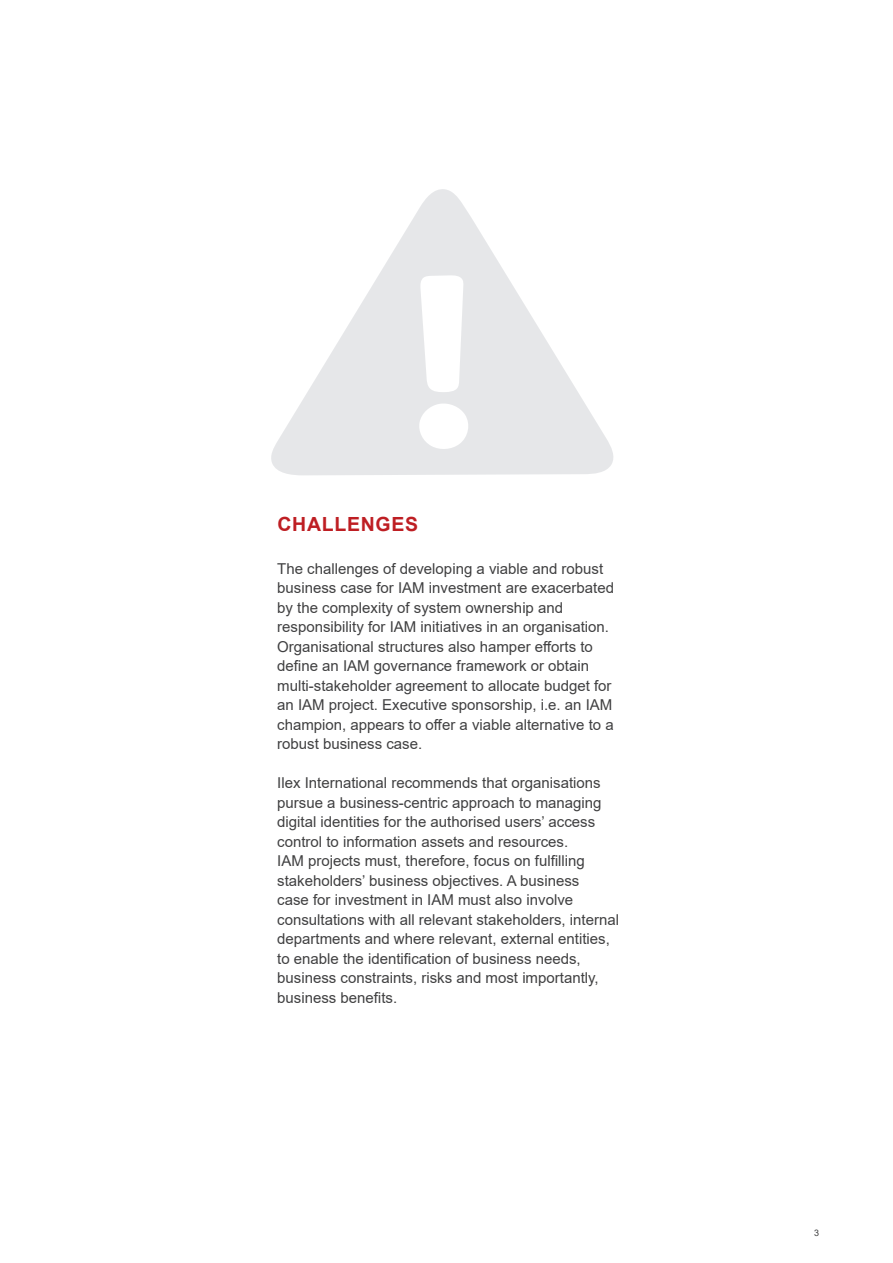
<style>
.page{position:relative;width:893px;height:1263px;background:#fff}
.page>*{position:absolute;margin:0;border:0;box-sizing:border-box;transform-origin:0 0}
.t1{font:700 19.5px "Arial";letter-spacing:.035em;color:#be1e23}
.t2{font:15px/19.5px "Arial";color:#404041}
.t3{font:9px "Arial";color:#404041}
</style>
<div class="page">
<svg style="left:271px;top:189px;width:342px;height:286px;fill:#e6e7e9"></svg>
<h1 class="t1" style="left:278px;top:511px;width:142px">CHALLENGES</h1>
<p class="t2" style="left:277px;top:559px;width:338px">The challenges of developing a viable and robust business case for IAM investment are exacerbated by the complexity of system ownership and responsibility for IAM initiatives in an organisation.<br>Organisational structures also hamper efforts to define an IAM governance framework or obtain multi-stakeholder agreement to allocate budget for an IAM project. Executive sponsorship, i.e. an IAM champion, appears to offer a viable alternative to a robust business case.</p>
<p class="t2" style="left:277px;top:773px;width:343px">Ilex International recommends that organisations pursue a business-centric approach to managing digital identities for the authorised users’ access control to information assets and resources.<br>IAM projects must, therefore, focus on fulfilling stakeholders’ business objectives. A business<br>case for investment in IAM must also involve consultations with all relevant stakeholders, internal departments and where relevant, external entities, to enable the identification of business needs, business constraints, risks and most importantly, business benefits.</p>
<p class="t3" style="left:814px;top:1227px;width:7px">3</p>
</div>
